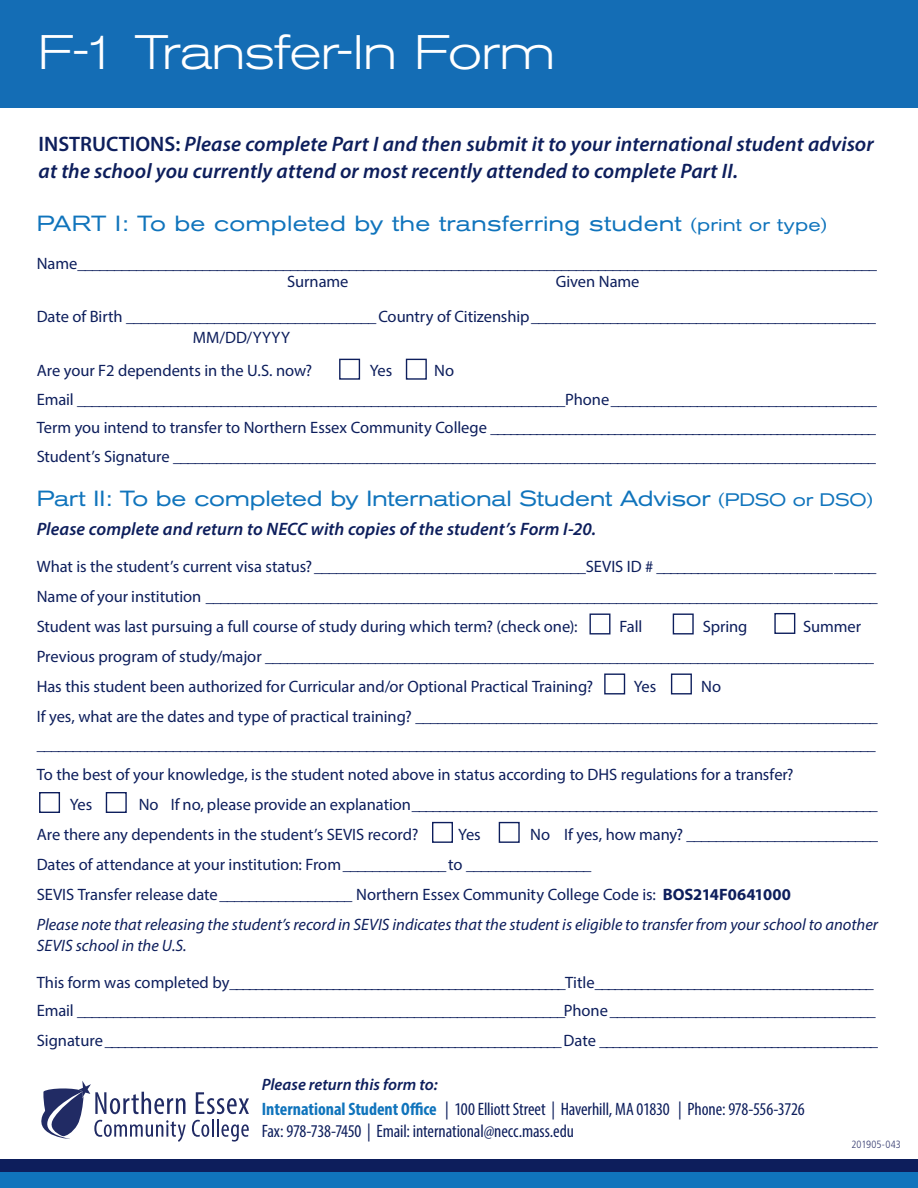
<style>
.page{position:relative;width:918px;height:1188px;background:#fff}
.page>*{position:absolute;margin:0;border:0;box-sizing:border-box;transform-origin:0 0}
.t1{font:300 expanded 48px "Akzidenz Grotesk BE";letter-spacing:-.015em;color:#fff}
.t2{font:expanded 21.75px "Akzidenz Grotesk BE";letter-spacing:-.01em;color:#1074bc}
.t3{font:expanded 21.75px "Akzidenz Grotesk BE";letter-spacing:.01em;color:#1074bc}
.t4{font:italic 600 21px/27px "Myriad Pro";letter-spacing:.005em;color:#0d1e5c}
.t5{font:condensed 18px/21.6px "Myriad Pro";letter-spacing:-.005em;color:#0d1e5c}
.t6{font:italic 600 18px "Myriad Pro";letter-spacing:.005em;color:#0d1e5c}
.t7{font:16.5px/30px "Myriad Pro";letter-spacing:-.005em;color:#0d1e5c}
.t8{font:italic 600 16.5px "Myriad Pro";color:#0d1e5c}
.t9{font:italic 16.5px "Myriad Pro";color:#0d1e5c}
.t10{font:300 condensed 10.5px "Frutiger";letter-spacing:.005em;color:#363c71}
.s1{font-style:normal}
.s2{font-size:18px}
.s3{font-weight:700}
.s4{font-style:italic}
.s5{font-weight:700;color:#1074bc}
</style>
<div class="page">
<div style="left:0;top:1160px;width:918px;height:28px;background:#1074bc"></div>
<div style="left:0;top:0;width:918px;height:108px;background:#146db5"></div>
<div style="left:0;top:1159px;width:918px;height:13px;background:#0d1e5c"></div>
<svg style="left:41px;top:1081px;width:145px;height:61px"></svg>
<svg style="left:192px;top:1092px;width:57px;height:50px"></svg>
<div style="left:339px;top:359px;width:21px;height:21px;border:1px solid #0d1e5c"></div>
<div style="left:406px;top:359px;width:21px;height:21px;border:1px solid #0d1e5c"></div>
<div style="left:590px;top:614px;width:20px;height:20px;border:1px solid #0d1e5c"></div>
<div style="left:673px;top:614px;width:21px;height:20px;border:1px solid #0d1e5c"></div>
<div style="left:774px;top:613px;width:21px;height:21px;border:1px solid #0d1e5c"></div>
<div style="left:604px;top:674px;width:21px;height:20px;border:1px solid #0d1e5c"></div>
<div style="left:671px;top:674px;width:21px;height:20px;border:1px solid #0d1e5c"></div>
<div style="left:39px;top:792px;width:21px;height:21px;border:1px solid #0d1e5c"></div>
<div style="left:106px;top:792px;width:21px;height:21px;border:1px solid #0d1e5c"></div>
<div style="left:432px;top:822px;width:21px;height:21px;border:1px solid #0d1e5c"></div>
<div style="left:499px;top:822px;width:21px;height:21px;border:1px solid #0d1e5c"></div>
<h1 class="t1" style="left:38px;top:26px;width:519px">F-1 Transfer-In Form</h1>
<p class="t4" style="left:39px;top:130px;width:837px"><span class="s1">INSTRUCTIONS:</span> Please complete Part I and then submit it to your international student advisor at the school you currently attend or most recently attended to complete Part II.</p>
<h2 class="t3" style="left:37px;top:211px;width:792px">PART I: To be completed by the transferring student <span class="s2">(print or type)</span></h2>
<p class="t7" style="left:287px;top:254px;width:591px;line-height:18px;text-indent:-251px">Name_____________________________________________________________________________________________________________<br>Surname</p>
<p class="t7" style="left:37px;top:264px;width:841px;line-height:34.5px;text-indent:519px">Given Name<br>Date of Birth __________________________________ Country of Citizenship ________________________________________________</p>
<p class="t7" style="left:37px;top:320px;width:277px;line-height:33.8px;text-indent:156px">MM/DD/YYYY<br>Are your F2 dependents in the U.S. now?</p>
<p class="t7" style="left:37px;top:356px;width:842px;line-height:28.5px;text-indent:398px">No<br>Email ____________________________________________________________________ Phone _____________________________________ Term you intend to transfer to Northern Essex Community College ___________________________________________________________ Student’s Signature __________________________________________________________________________________________________</p>
<h2 class="t2" style="left:37px;top:486px;width:837px">Part II: To be completed by International Student Advisor <span class="s2">(PDSO or DSO)</span></h2>
<p class="t6" style="left:37px;top:517px;width:561px">Please complete and return to NECC with copies of the student’s Form I-20.</p>
<p class="t7" style="left:37px;top:551px;width:843px;text-align:justify">What is the student’s current visa status? _____________________________________ SEVIS ID # _________________________ ______ Name of your institution ____________________________________________________________________________________________ Student was last pursuing a full course of study during which term? (check one):</p>
<p class="t7" style="left:370px;top:356px;width:24px">Yes</p>
<p class="t7" style="left:620px;top:611px;width:24px">Fall</p>
<p class="t7" style="left:703px;top:611px;width:46px">Spring</p>
<p class="t7" style="left:37px;top:611px;width:839px;text-indent:767px">Summer<br>Previous program of study/major ___________________________________________________________________________________<br>Has this student been authorized for Curricular and/or Optional Practical Training?</p>
<p class="t7" style="left:37px;top:671px;width:843px;text-indent:665px">No<br>If yes, what are the dates and type of practical training? _______________________________________________________________</p>
<p class="t7" style="left:37px;top:729px;width:840px">_____________________________________________________________________________________________________________________</p>
<p class="t7" style="left:37px;top:759px;width:758px">To the best of your knowledge, is the student noted above in status according to DHS regulations for a transfer?</p>
<p class="t7" style="left:70px;top:789px;width:24px">Yes</p>
<p class="t7" style="left:634px;top:671px;width:24px">Yes</p>
<p class="t7" style="left:37px;top:789px;width:843px;text-indent:102px">No If no, please provide an explanation ____________________________________________________________________<br>Are there any dependents in the student’s SEVIS record?</p>
<p class="t7" style="left:37px;top:819px;width:843px;text-indent:493px">No If yes, how many? __________________________ Dates of attendance at your institution: From ______________ to _________________<br>SEVIS Transfer release date __________________ Northern Essex Community College Code is: <span class="s3">BOS214F0641000<br></span><span class="s4">Please note that releasing the student’s record in SEVIS indicates that the student is eligible to transfer from your school to another</span></p>
<p class="t9" style="left:37px;top:935px;width:151px">SEVIS school in the U.S.</p>
<p class="t7" style="left:37px;top:968px;width:840px;line-height:28.5px">This form was completed by____________________________________________________ Title__________________________________________<br>Email ____________________________________________________________________Phone _____________________________________</p>
<p class="t7" style="left:37px;top:1026px;width:843px">Signature _____________________________________________________________________ Date __________________________________________</p>
<p class="t8" style="left:262px;top:1074px;width:177px">Please return this form to:</p>
<p class="t5" style="left:262px;top:1098px;width:544px"><span class="s5">International Student Office</span> | 100 Elliott Street | Haverhill, MA 01830 | Phone: 978-556-3726<br>Fax: 978-738-7450 | Email: international@necc.mass.edu</p>
<p class="t7" style="left:458px;top:819px;width:24px">Yes</p>
<p class="t10" style="left:851px;top:1138px;width:51px">201905-043</p>
</div>
